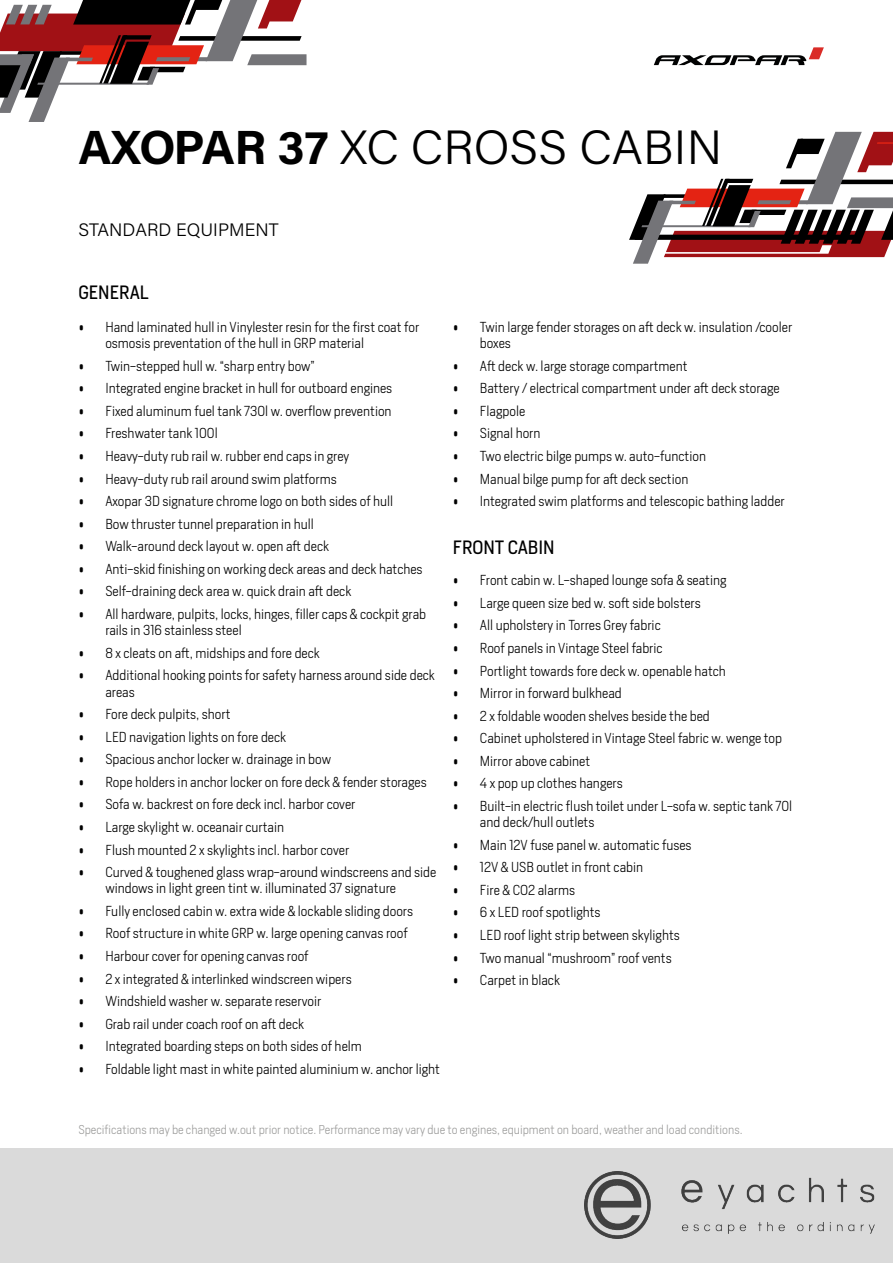
<style>
.page{position:relative;width:893px;height:1263px;background:#fff}
.page>*{position:absolute;margin:0;border:0;box-sizing:border-box;transform-origin:0 0}
.t1{font:300 48px "Acumin Pro";color:#000}
.t2{font:300 18px "Acumin Pro";color:#000}
.t3{font:18px "Heron Sans";color:#000}
.t4{font:300 13.5px/16.2px "Heron Sans";color:#000}
.t5{font:300 12px "Heron Sans";color:#9d9d9c}
.s1{font-weight:700}
</style>
<div class="page">
<svg style="left:654px;top:47px;width:170px;height:18px"></svg>
<div style="left:0;top:1148px;width:893px;height:115px;background:#dadada"></div>
<svg style="left:629px;top:132px;width:264px;height:132px"></svg>
<svg style="left:0;top:0;width:307px;height:122px"></svg>
<img style="left:584px;top:1172px;width:291px;height:66px">
<h1 class="t1" style="left:78px;top:114px;width:645px"><span class="s1">AXOPAR 37</span> XC CROSS CABIN</h1>
<h2 class="t2" style="left:78px;top:218px;width:202px">STANDARD EQUIPMENT</h2>
<h2 class="t3" style="left:78px;top:281px;width:72px">GENERAL</h2>
<p class="t4" style="left:105px;top:319px;width:315px;text-indent:-27px">• Hand laminated hull in Vinylester resin for the first coat for osmosis preventation of the hull in GRP material</p>
<p class="t4" style="left:78px;top:357px;width:238px">• Twin-stepped hull w. “sharp entry bow”</p>
<p class="t4" style="left:78px;top:380px;width:315px">• Integrated engine bracket in hull for outboard engines</p>
<p class="t4" style="left:78px;top:402px;width:315px">• Fixed aluminum fuel tank 730l w. overflow prevention</p>
<p class="t4" style="left:78px;top:425px;width:141px">• Freshwater tank 100l</p>
<p class="t4" style="left:78px;top:448px;width:272px">• Heavy-duty rub rail w. rubber end caps in grey</p>
<p class="t4" style="left:78px;top:470px;width:260px">• Heavy-duty rub rail around swim platforms</p>
<p class="t4" style="left:78px;top:493px;width:316px">• Axopar 3D signature chrome logo on both sides of hull</p>
<p class="t4" style="left:78px;top:515px;width:237px">• Bow thruster tunnel preparation in hull</p>
<p class="t4" style="left:78px;top:538px;width:252px">• Walk-around deck layout w. open aft deck</p>
<p class="t4" style="left:78px;top:560px;width:346px">• Anti-skid finishing on working deck areas and deck hatches</p>
<p class="t4" style="left:78px;top:583px;width:274px">• Self-draining deck area w. quick drain aft deck</p>
<p class="t4" style="left:105px;top:606px;width:322px;text-indent:-27px">• All hardware, pulpits, locks, hinges, filler caps &amp; cockpit grab rails in 316 stainless steel</p>
<p class="t4" style="left:78px;top:644px;width:243px">• 8 x cleats on aft, midships and fore deck</p>
<p class="t4" style="left:105px;top:667px;width:331px;text-indent:-27px">• Additional hooking points for safety harness around side deck areas</p>
<p class="t4" style="left:78px;top:706px;width:154px">• Fore deck pulpits, short</p>
<p class="t4" style="left:78px;top:728px;width:209px">• LED navigation lights on fore deck</p>
<p class="t4" style="left:78px;top:751px;width:254px">• Spacious anchor locker w. drainage in bow</p>
<p class="t4" style="left:78px;top:773px;width:350px">• Rope holders in anchor locker on fore deck &amp; fender storages</p>
<p class="t4" style="left:78px;top:796px;width:279px">• Sofa w. backrest on fore deck incl. harbor cover</p>
<p class="t4" style="left:78px;top:819px;width:207px">• Large skylight w. oceanair curtain</p>
<p class="t4" style="left:78px;top:841px;width:272px">• Flush mounted 2 x skylights incl. harbor cover</p>
<p class="t4" style="left:105px;top:864px;width:333px;text-indent:-27px">• Curved &amp; toughened glass wrap-around windscreens and side windows in light green tint w. illuminated 37 signature</p>
<p class="t4" style="left:78px;top:902px;width:336px">• Fully enclosed cabin w. extra wide &amp; lockable sliding doors</p>
<p class="t4" style="left:78px;top:925px;width:331px">• Roof structure in white GRP w. large opening canvas roof</p>
<p class="t4" style="left:78px;top:948px;width:232px">• Harbour cover for opening canvas roof</p>
<p class="t4" style="left:78px;top:970px;width:275px">• 2 x integrated &amp; interlinked windscreen wipers</p>
<p class="t4" style="left:78px;top:993px;width:244px">• Windshield washer w. separate reservoir</p>
<p class="t4" style="left:78px;top:1015px;width:227px">• Grab rail under coach roof on aft deck</p>
<p class="t4" style="left:78px;top:1038px;width:285px">• Integrated boarding steps on both sides of helm</p>
<p class="t4" style="left:78px;top:1060px;width:363px">• Foldable light mast in white painted aluminium w. anchor light</p>
<p class="t4" style="left:480px;top:319px;width:314px;text-indent:-27px">• Twin large fender storages on aft deck w. insulation /cooler boxes</p>
<p class="t4" style="left:453px;top:357px;width:236px">• Aft deck w. large storage compartment</p>
<p class="t4" style="left:453px;top:380px;width:328px">• Battery / electrical compartment under aft deck storage</p>
<p class="t4" style="left:453px;top:402px;width:74px">• Flagpole</p>
<p class="t4" style="left:453px;top:425px;width:89px">• Signal horn</p>
<p class="t4" style="left:453px;top:448px;width:255px">• Two electric bilge pumps w. auto-function</p>
<p class="t4" style="left:453px;top:470px;width:237px">• Manual bilge pump for aft deck section</p>
<p class="t4" style="left:453px;top:493px;width:333px">• Integrated swim platforms and telescopic bathing ladder</p>
<h2 class="t3" style="left:453px;top:536px;width:103px">FRONT CABIN</h2>
<p class="t4" style="left:453px;top:572px;width:275px">• Front cabin w. L-shaped lounge sofa &amp; seating</p>
<p class="t4" style="left:453px;top:594px;width:249px">• Large queen size bed w. soft side bolsters</p>
<p class="t4" style="left:453px;top:617px;width:209px">• All upholstery in Torres Grey fabric</p>
<p class="t4" style="left:453px;top:640px;width:211px">• Roof panels in Vintage Steel fabric</p>
<p class="t4" style="left:453px;top:662px;width:275px">• Portlight towards fore deck w. openable hatch</p>
<p class="t4" style="left:453px;top:685px;width:170px">• Mirror in forward bulkhead</p>
<p class="t4" style="left:453px;top:707px;width:259px">• 2 x foldable wooden shelves beside the bed</p>
<p class="t4" style="left:453px;top:730px;width:331px">• Cabinet upholstered in Vintage Steel fabric w. wenge top</p>
<p class="t4" style="left:453px;top:752px;width:139px">• Mirror above cabinet</p>
<p class="t4" style="left:453px;top:775px;width:171px">• 4 x pop up clothes hangers</p>
<p class="t4" style="left:480px;top:798px;width:314px;text-indent:-27px">• Built-in electric flush toilet under L-sofa w. septic tank 70l and deck/hull outlets</p>
<p class="t4" style="left:453px;top:836px;width:240px">• Main 12V fuse panel w. automatic fuses</p>
<p class="t4" style="left:453px;top:859px;width:192px">• 12V &amp; USB outlet in front cabin</p>
<p class="t4" style="left:453px;top:881px;width:124px">• Fire &amp; CO2 alarms</p>
<p class="t4" style="left:453px;top:904px;width:149px">• 6 x LED roof spotlights</p>
<p class="t4" style="left:453px;top:927px;width:228px">• LED roof light strip between skylights</p>
<p class="t4" style="left:453px;top:949px;width:220px">• Two manual “mushroom” roof vents</p>
<p class="t4" style="left:453px;top:972px;width:109px">• Carpet in black</p>
<p class="t5" style="left:78px;top:1122px;width:666px">Specifications may be changed w.out prior notice. Performance may vary due to engines, equipment on board, weather and load conditions.</p>
</div>
